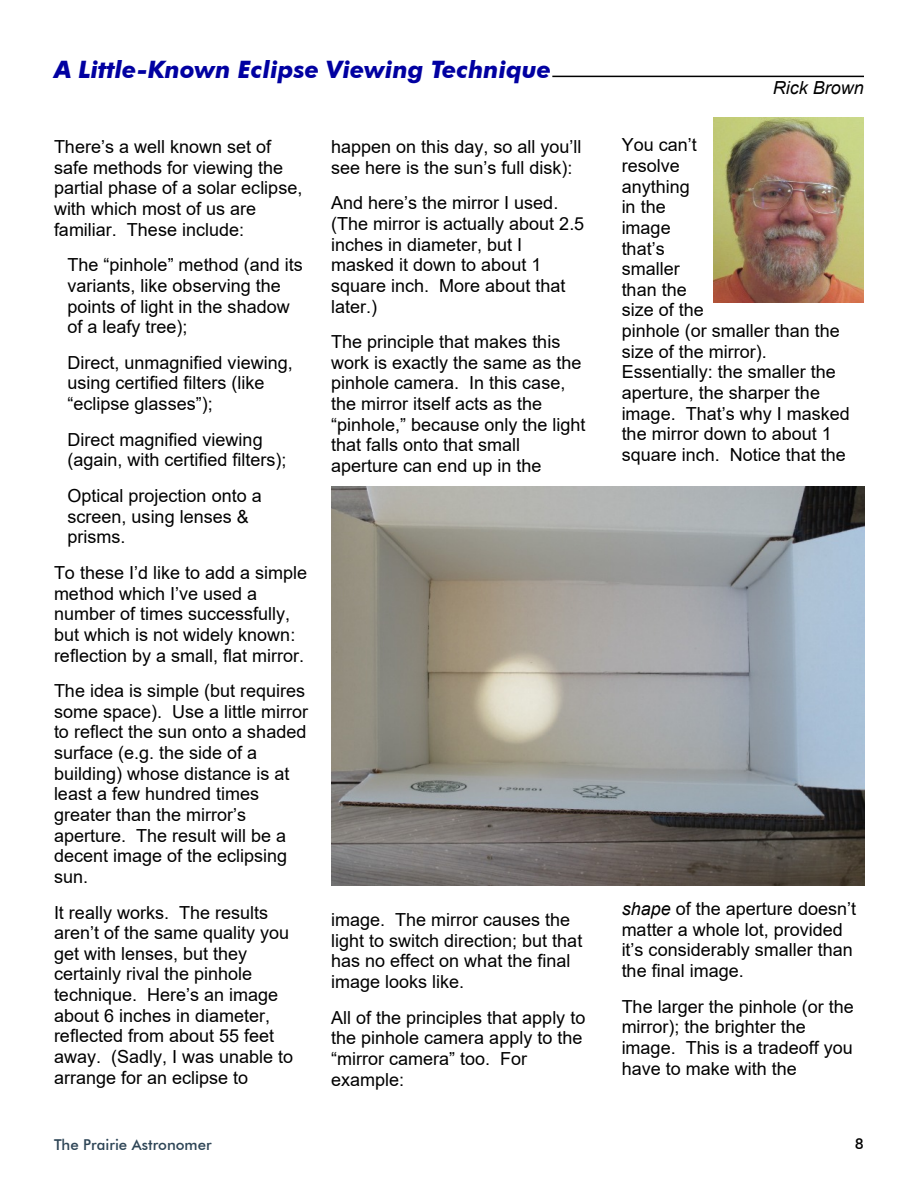
<style>
.page{position:relative;width:918px;height:1188px;background:#fff}
.page>*{position:absolute;margin:0;border:0;box-sizing:border-box;transform-origin:0 0}
.t1{font:italic 700 24px "Futura BT";color:#0100a1}
.t2{font:18px/20.7px "Arial";color:#000}
.t3{font:italic 18px "Arial";color:#000}
.t4{font:500 15px "Futura BT";color:#2e4556}
.t5{font:500 15px "Futura BT";color:#000}
.s1{font-style:italic}
</style>
<div class="page">
<hr style="left:552px;top:76px;width:312px;height:1px;background:#000">
<img style="left:331px;top:486px;width:533px;height:400px">
<img style="left:714px;top:117px;width:150px;height:186px">
<h1 class="t1" style="left:54px;top:60px;width:499px">A Little-Known Eclipse Viewing Technique</h1>
<p class="t2" style="left:54px;top:138px;width:250px">There’s a well known set of safe methods for viewing the partial phase of a solar eclipse, with which most of us are familiar. These include:</p>
<p class="t2" style="left:68px;top:256px;width:237px">The “pinhole” method (and its variants, like observing the points of light in the shadow of a leafy tree);</p>
<p class="t2" style="left:68px;top:354px;width:227px">Direct, unmagnified viewing, using certified filters (like “eclipse glasses”);</p>
<p class="t2" style="left:68px;top:431px;width:221px">Direct magnified viewing (again, with certified filters);</p>
<p class="t2" style="left:68px;top:487px;width:196px">Optical projection onto a screen, using lenses &amp; prisms.</p>
<p class="t2" style="left:54px;top:564px;width:255px">To these I’d like to add a simple method which I’ve used a number of times successfully, but which is not widely known: reflection by a small, flat mirror.</p>
<p class="t2" style="left:54px;top:682px;width:256px">The idea is simple (but requires some space). Use a little mirror to reflect the sun onto a shaded surface (e.g. the side of a building) whose distance is at least a few hundred times greater than the mirror’s aperture. The result will be a decent image of the eclipsing sun.</p>
<p class="t2" style="left:54px;top:904px;width:241px">It really works. The results aren’t of the same quality you get with lenses, but they certainly rival the pinhole technique. Here’s an image about 6 inches in diameter, reflected from about 55 feet away. (Sadly, I was unable to arrange for an eclipse to</p>
<p class="t2" style="left:331px;top:138px;width:252px">happen on this day, so all you’ll see here is the sun’s full disk):</p>
<p class="t2" style="left:331px;top:194px;width:255px">And here’s the mirror I used. (The mirror is actually about 2.5 inches in diameter, but I masked it down to about 1 square inch. More about that later.)</p>
<p class="t2" style="left:331px;top:333px;width:256px">The principle that makes this work is exactly the same as the pinhole camera. In this case, the mirror itself acts as the “pinhole,” because only the light that falls onto that small aperture can end up in the</p>
<p class="t2" style="left:331px;top:911px;width:253px">image. The mirror causes the light to switch direction; but that has no effect on what the final image looks like.</p>
<p class="t2" style="left:331px;top:1009px;width:256px">All of the principles that apply to the pinhole camera apply to the “mirror camera” too. For example:</p>
<p class="t3" style="left:773px;top:81px;width:93px">Rick Brown</p>
<p class="t2" style="left:622px;top:136px;width:230px">You can’t<br>resolve<br>anything<br>in the<br>image<br>that’s<br>smaller<br>than the<br>size of the<br>pinhole (or smaller than the size of the mirror).<br>Essentially: the smaller the aperture, the sharper the image. That’s why I masked the mirror down to about 1 square inch. Notice that the</p>
<p class="t2" style="left:622px;top:900px;width:236px"><span class="s1">shape</span> of the aperture doesn’t matter a whole lot, provided it’s considerably smaller than the final image.</p>
<p class="t2" style="left:622px;top:998px;width:234px">The larger the pinhole (or the mirror); the brighter the image. This is a tradeoff you have to make with the</p>
<p class="t4" style="left:54px;top:1138px;width:159px">The Prairie Astronomer</p>
<p class="t5" style="left:855px;top:1138px;width:11px">8</p>
</div>
